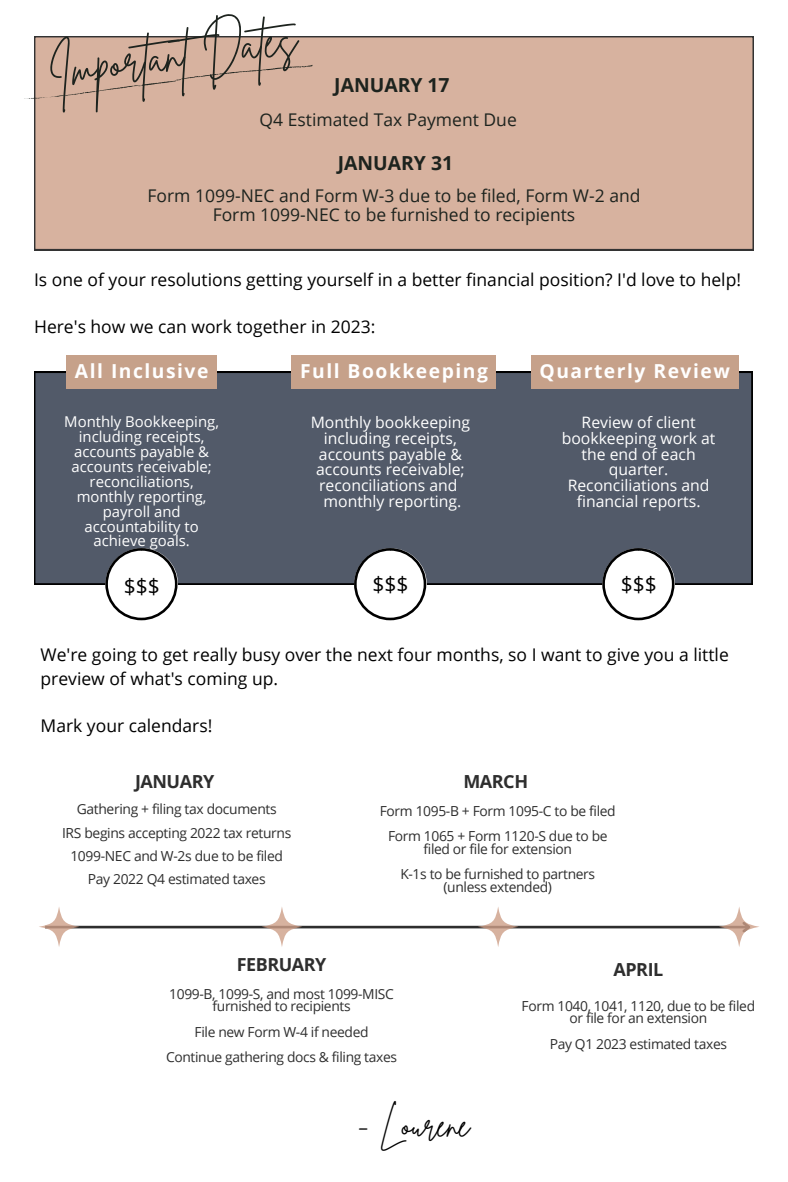
<style>
.page{position:relative;width:788px;height:1182px;background:#fff}
.page>*{position:absolute;margin:0;border:0;box-sizing:border-box;transform-origin:0 0}
.t1{font:46.38px "Brittany Signature";color:#1d231e}
.t2{font:33.43px "Brittany Signature";color:#000}
.t3{font:21px "Open Sans";color:#000}
.t4{font:700 19.25px "Open Sans";letter-spacing:.08em;color:#fff}
.t5{font:700 19.25px "Open Sans";color:#1d231e}
.t6{font:700 18.03px "Open Sans";letter-spacing:-.025em;color:#2e2e2e}
.t7{font:17.5px/23.6px "Open Sans";color:#000}
.t8{font:17.5px/18.4px "Open Sans";color:#1d231e;text-align:center}
.t9{font:15.75px/15.8px "Open Sans";color:#fff;text-align:center}
.t10{font:14.88px/14.9px "Open Sans";color:#fff;text-align:center}
.t11{font:13.83px/23.1px "Open Sans";letter-spacing:-.025em;color:#2e2e2e;text-align:center}
</style>
<div class="page">
<div style="left:34px;top:36px;width:719px;height:214px;background:#d7b29f"></div>
<svg style="left:24px;top:65px;width:289px;height:35px;background:#d3b19f"></svg>
<div style="left:34px;top:371px;width:718px;height:213px;background:#525a69"></div>
<svg style="left:105px;top:548px;width:72px;height:72px"></svg>
<div style="left:66px;top:354px;width:151px;height:34px;background:#c6a18a"></div>
<div style="left:291px;top:354px;width:205px;height:34px;background:#c6a18a"></div>
<div style="left:531px;top:354px;width:207px;height:34px;background:#c6a18a"></div>
<svg style="left:354px;top:548px;width:72px;height:72px"></svg>
<svg style="left:602px;top:548px;width:72px;height:72px"></svg>
<hr style="left:45px;top:925px;width:704px;height:3px;background:#2e2e2e">
<svg style="left:39px;top:906px;width:40px;height:41px"></svg>
<svg style="left:261px;top:906px;width:41px;height:41px"></svg>
<svg style="left:477px;top:906px;width:41px;height:41px"></svg>
<svg style="left:718px;top:906px;width:41px;height:41px"></svg>
<h1 class="t1" style="left:44px;top:42px;width:252px;rotate:-8deg">Important Dates</h1>
<h3 class="t5" style="left:334px;top:71px;width:117px">JANUARY 17</h3>
<p class="t8" style="left:259px;top:110px;width:259px">Q4 Estimated Tax Payment Due</p>
<h3 class="t5" style="left:338px;top:150px;width:117px">JANUARY 31</h3>
<p class="t8" style="left:147px;top:186px;width:494px">Form 1099-NEC and Form W-3 due to be filed, Form W-2 and<br>Form 1099-NEC to be furnished to recipients</p>
<p class="t7" style="left:34px;top:267px;width:708px">Is one of your resolutions getting yourself in a better financial position? I'd love to help!</p>
<p class="t7" style="left:34px;top:315px;width:343px">Here's how we can work together in 2023:</p>
<h3 class="t4" style="left:75px;top:357px;width:135px">All Inclusive</h3>
<h3 class="t4" style="left:300px;top:357px;width:189px">Full Bookkeeping</h3>
<h3 class="t4" style="left:539px;top:357px;width:192px">Quarterly Review</h3>
<p class="t10" style="left:64px;top:414px;width:156px">Monthly Bookkeeping, including receipts, accounts payable &amp; accounts receivable; reconciliations, monthly reporting, payroll and accountability to achieve goals.</p>
<h3 class="t3" style="left:124px;top:571px;width:37px">$$$</h3>
<p class="t9" style="left:561px;top:414px;width:155px">Review of client bookkeeping work at the end of each quarter.<br>Reconciliations and financial reports.</p>
<p class="t9" style="left:310px;top:414px;width:161px">Monthly bookkeeping including receipts, accounts payable &amp; accounts receivable; reconciliations and monthly reporting.</p>
<h3 class="t3" style="left:372px;top:570px;width:37px">$$$</h3>
<h3 class="t3" style="left:620px;top:570px;width:37px">$$$</h3>
<p class="t7" style="left:41px;top:642px;width:689px">We're going to get really busy over the next four months, so I want to give you a little preview of what's coming up.</p>
<p class="t7" style="left:41px;top:713px;width:173px">Mark your calendars!</p>
<h3 class="t6" style="left:135px;top:768px;width:81px">JANUARY</h3>
<p class="t11" style="left:62px;top:797px;width:231px">Gathering + filing tax documents<br>IRS begins accepting 2022 tax returns<br>1099-NEC and W-2s due to be filed<br>Pay 2022 Q4 estimated taxes</p>
<h3 class="t6" style="left:463px;top:769px;width:66px">MARCH</h3>
<p class="t11" style="left:380px;top:797px;width:237px;line-height:25.4px">Form 1095-B + Form 1095-C to be filed<br>Form 1065 + Form 1120-S due to be</p>
<p class="t11" style="left:400px;top:835px;width:196px;line-height:25.4px">filed or file for extension<br>K-1s to be furnished to partners</p>
<p class="t11" style="left:443px;top:875px;width:110px">(unless extended)</p>
<h3 class="t6" style="left:237px;top:951px;width:91px">FEBRUARY</h3>
<p class="t11" style="left:169px;top:986px;width:226px;line-height:12.6px">1099-B, 1099-S, and most 1099-MISC furnished to recipients</p>
<p class="t11" style="left:166px;top:1018px;width:232px;line-height:25.4px">File new Form W-4 if needed<br>Continue gathering docs &amp; filing taxes</p>
<h2 class="t2" style="left:357px;top:1102px;width:114px">- Lourene</h2>
<h3 class="t6" style="left:613px;top:956px;width:51px">APRIL</h3>
<p class="t11" style="left:521px;top:998px;width:235px;line-height:12.6px">Form 1040, 1041, 1120, due to be filed or file for an extension</p>
<p class="t11" style="left:549px;top:1031px;width:179px">Pay Q1 2023 estimated taxes</p>
</div>
